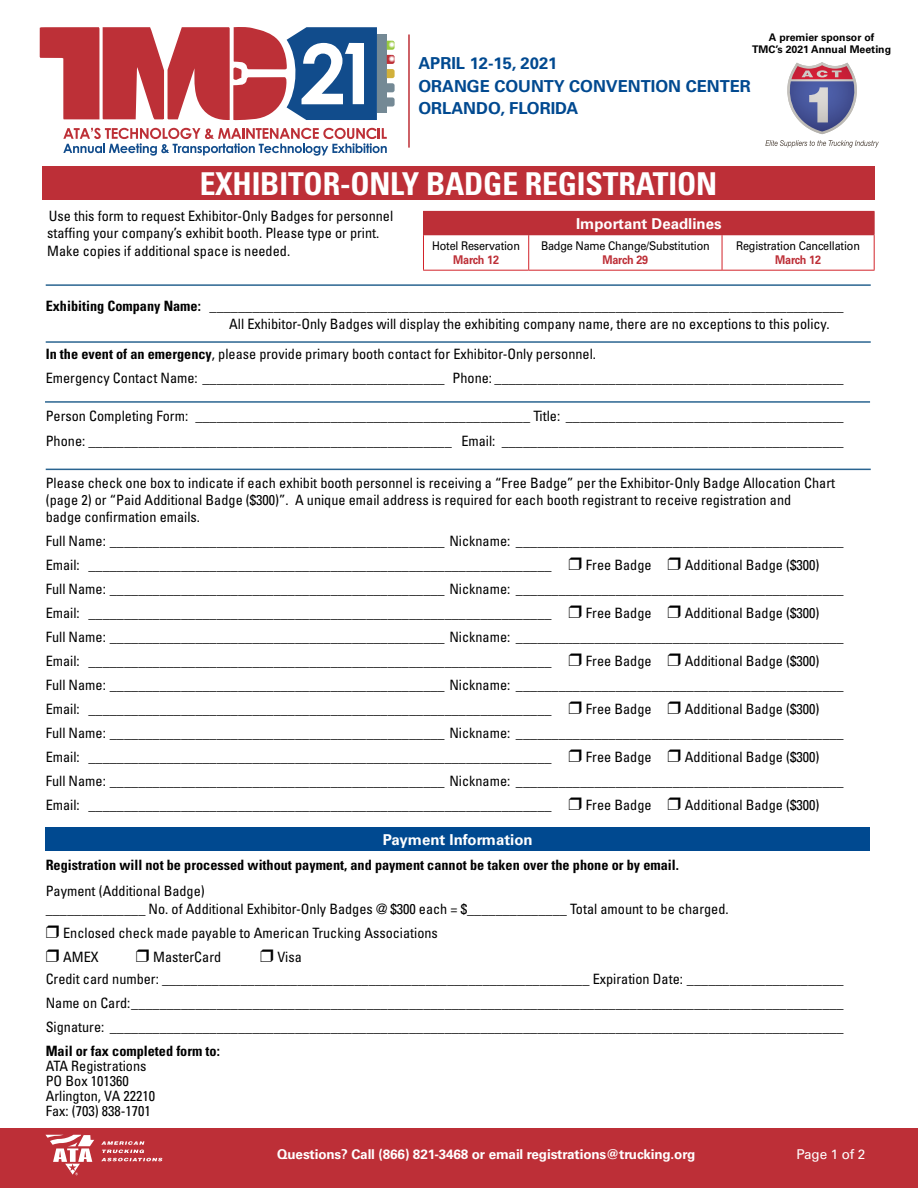
<style>
.page{position:relative;width:918px;height:1188px;background:#fff}
.page>*{position:absolute;margin:0;border:0;box-sizing:border-box;transform-origin:0 0}
.t1{font:700 condensed 31.5px "Univers";letter-spacing:-.005em;color:#fff}
.t2{font:700 16.5px/22.5px "Univers";color:#004990}
.t3{font:700 15px "Univers";color:#fff}
.t4{font:700 condensed 14.25px/24px "Univers";color:#000}
.t5{font:condensed 14.25px/15px "Univers";color:#000}
.t6{font:700 13.5px "Univers";letter-spacing:-.01em;color:#fff}
.t7{font:13.5px "Univers";letter-spacing:-.01em;color:#fff}
.t8{font:12px "Univers";letter-spacing:-.015em;color:#000;scale:.9 1}
.t9{font:700 12px "Univers";letter-spacing:-.015em;color:#bd2f37;scale:.9 1}
.t10{font:700 10.5px/12.6px "Univers";color:#000;text-align:center}
.s1{font-weight:700}
.s2{font-weight:400}
</style>
<div class="page">
<div style="left:42px;top:166px;width:833px;height:33px;background:#bd2f37"></div>
<div style="left:423px;top:211px;width:451px;height:24px;background:#bd2f37"></div>
<hr style="left:423px;top:235px;width:1px;height:35px;background:#d2232a">
<hr style="left:528px;top:235px;width:1px;height:35px;background:#d2232a">
<hr style="left:722px;top:235px;width:1px;height:35px;background:#d2232a">
<hr style="left:874px;top:235px;width:1px;height:35px;background:#d2232a">
<hr style="left:423px;top:270px;width:106px;height:1px;background:#d2232a">
<hr style="left:529px;top:270px;width:193px;height:1px;background:#d2232a">
<hr style="left:722px;top:270px;width:153px;height:1px;background:#d2232a">
<hr style="left:722px;top:211px;width:153px;height:1px;background:#bd2f37">
<svg style="left:874px;top:212px;width:1px;height:22px"></svg>
<hr style="left:722px;top:234px;width:153px;height:1px;background:#bd2f37">
<div style="left:46px;top:827px;width:824px;height:24px;background:#004990"></div>
<hr style="left:46px;top:284px;width:825px;height:2px;background:#2a6490">
<hr style="left:46px;top:341px;width:825px;height:2px;background:#2a6490">
<hr style="left:45px;top:401px;width:825px;height:2px;background:#2a6490">
<hr style="left:46px;top:469px;width:825px;height:1px;background:#2a6490">
<div style="left:0;top:1128px;width:918px;height:60px;background:#bd2f37"></div>
<svg style="left:101px;top:1141px;width:61px;height:20px"></svg>
<svg style="left:45px;top:1135px;width:49px;height:40px"></svg>
<svg style="left:765px;top:140px;width:114px;height:8px"></svg>
<svg style="left:787px;top:62px;width:70px;height:72px"></svg>
<svg style="left:63px;top:128px;width:324px;height:28px"></svg>
<div style="left:377px;top:35px;width:10px;height:78px;background:#748995"></div>
<svg style="left:40px;top:27px;width:337px;height:93px"></svg>
<svg style="left:387px;top:41px;width:8px;height:66px"></svg>
<hr style="left:408px;top:34px;width:2px;height:114px;background:#be2f37">
<p class="t10" style="left:752px;top:31px;width:140px">A premier sponsor of<br>TMC’s 2021 Annual Meeting</p>
<p class="t2" style="left:418px;top:52px;width:334px">APRIL 12-15, 2021<br>ORANGE COUNTY CONVENTION CENTER<br>ORLANDO, FLORIDA</p>
<h1 class="t1" style="left:200px;top:165px;width:519px">EXHIBITOR-ONLY BADGE REGISTRATION</h1>
<p class="t5" style="left:47px;top:207px;width:348px;line-height:17.2px">Use this form to request Exhibitor-Only Badges for personnel staffing your company’s exhibit booth. Please type or print.<br>Make copies if additional space is needed.</p>
<p class="t3" style="left:576px;top:215px;width:147px">Important Deadlines</p>
<p class="t8" style="left:541px;top:238px;width:189px">Badge Name Change/Substitution</p>
<p class="t9" style="left:602px;top:253px;width:52px">March 29</p>
<p class="t8" style="left:432px;top:238px;width:99px">Hotel Reservation</p>
<p class="t9" style="left:453px;top:253px;width:52px">March 12</p>
<p class="t8" style="left:736px;top:238px;width:139px">Registration Cancellation</p>
<p class="t9" style="left:775px;top:253px;width:52px">March 12</p>
<p class="t4" style="left:46px;top:294px;width:799px">Exhibiting Company Name: _________________________________________________________________________________________</p>
<p class="t5" style="left:46px;top:309px;width:785px;line-height:30px;text-indent:183px">All Exhibitor-Only Badges will display the exhibiting company name, there are no exceptions to this policy.<br><span class="s1">In the event of an emergency</span>, please provide primary booth contact for Exhibitor-Only personnel.</p>
<p class="t4" style="left:46px;top:366px;width:799px"><span class="s2">Emergency Contact Name:</span> __________________________________ <span class="s2">Phone:</span> _________________________________________________</p>
<p class="t4" style="left:46px;top:403px;width:800px;line-height:25.5px"><span class="s2">Person Completing Form:</span> _______________________________________________ <span class="s2">Title:</span> _______________________________________<br><span class="s2">Phone:</span> ___________________________________________________ <span class="s2">Email:</span> ________________________________________________</p>
<p class="t5" style="left:46px;top:475px;width:791px;line-height:17px">Please check one box to indicate if each exhibit booth personnel is receiving a “Free Badge” per the Exhibitor-Only Badge Allocation Chart (page 2) or “Paid Additional Badge ($300)”. A unique email address is required for each booth registrant to receive registration and<br>badge confirmation emails.</p>
<p class="t4" style="left:46px;top:529px;width:799px"><span class="s2">Full Name:</span> _______________________________________________ <span class="s2">Nickname:</span> ______________________________________________<br><span class="s2">Email:</span> _________________________________________________________________</p>
<p class="t4" style="left:46px;top:553px;width:799px;text-indent:639px"><span class="s2">Additional Badge ($300)<br>Full Name:</span> _______________________________________________ <span class="s2">Nickname:</span> ______________________________________________<br><span class="s2">Email:</span> _________________________________________________________________</p>
<p class="t5" style="left:586px;top:557px;width:67px">Free Badge</p>
<p class="t4" style="left:46px;top:601px;width:799px;text-indent:639px"><span class="s2">Additional Badge ($300)<br>Full Name:</span> _______________________________________________ <span class="s2">Nickname:</span> ______________________________________________<br><span class="s2">Email:</span> _________________________________________________________________</p>
<p class="t5" style="left:586px;top:605px;width:67px">Free Badge</p>
<p class="t4" style="left:46px;top:649px;width:799px;text-indent:639px"><span class="s2">Additional Badge ($300)<br>Full Name:</span> _______________________________________________ <span class="s2">Nickname:</span> ______________________________________________<br><span class="s2">Email:</span> _________________________________________________________________</p>
<p class="t5" style="left:586px;top:653px;width:67px">Free Badge</p>
<p class="t4" style="left:46px;top:697px;width:799px;text-indent:639px"><span class="s2">Additional Badge ($300)<br>Full Name:</span> _______________________________________________ <span class="s2">Nickname:</span> ______________________________________________<br><span class="s2">Email:</span> _________________________________________________________________</p>
<p class="t5" style="left:586px;top:701px;width:67px">Free Badge</p>
<p class="t4" style="left:46px;top:745px;width:799px;text-indent:639px"><span class="s2">Additional Badge ($300)<br>Full Name:</span> _______________________________________________ <span class="s2">Nickname:</span> ______________________________________________<br><span class="s2">Email:</span> _________________________________________________________________</p>
<p class="t5" style="left:586px;top:749px;width:67px">Free Badge</p>
<p class="t5" style="left:586px;top:797px;width:67px">Free Badge</p>
<p class="t5" style="left:685px;top:797px;width:136px">Additional Badge ($300)</p>
<p class="t3" style="left:383px;top:830px;width:151px">Payment Information</p>
<p class="t4" style="left:46px;top:853px;width:635px">Registration will not be processed without payment, and payment cannot be taken over the phone or by email.</p>
<p class="t5" style="left:46px;top:881px;width:685px;line-height:18px">Payment (Additional Badge)<br>______________ No. of Additional Exhibitor-Only Badges @ $300 each = $______________ Total amount to be charged.</p>
<p class="t5" style="left:63px;top:920px;width:376px;line-height:24px">Enclosed check made payable to American Trucking Associations<br>AMEX</p>
<p class="t5" style="left:153px;top:949px;width:70px">MasterCard</p>
<p class="t5" style="left:46px;top:945px;width:799px;line-height:22.5px;text-indent:232px">Visa<br>Credit card number: ____________________________________________________________ Expiration Date: ______________________</p>
<p class="t5" style="left:46px;top:991px;width:799px;line-height:24px">Name on Card:____________________________________________________________________________________________________<br>Signature: _______________________________________________________________________________________________________</p>
<p class="t4" style="left:46px;top:1039px;width:176px">Mail or fax completed form to:</p>
<p class="t5" style="left:46px;top:1058px;width:111px">ATA Registrations<br>PO Box 101360<br>Arlington, VA 22210<br>Fax: (703) 838-1701</p>
<p class="t6" style="left:277px;top:1146px;width:420px">Questions? Call (866) 821-3468 or email registrations@trucking.org</p>
<p class="t7" style="left:797px;top:1146px;width:70px">Page 1 of 2</p>
</div>
